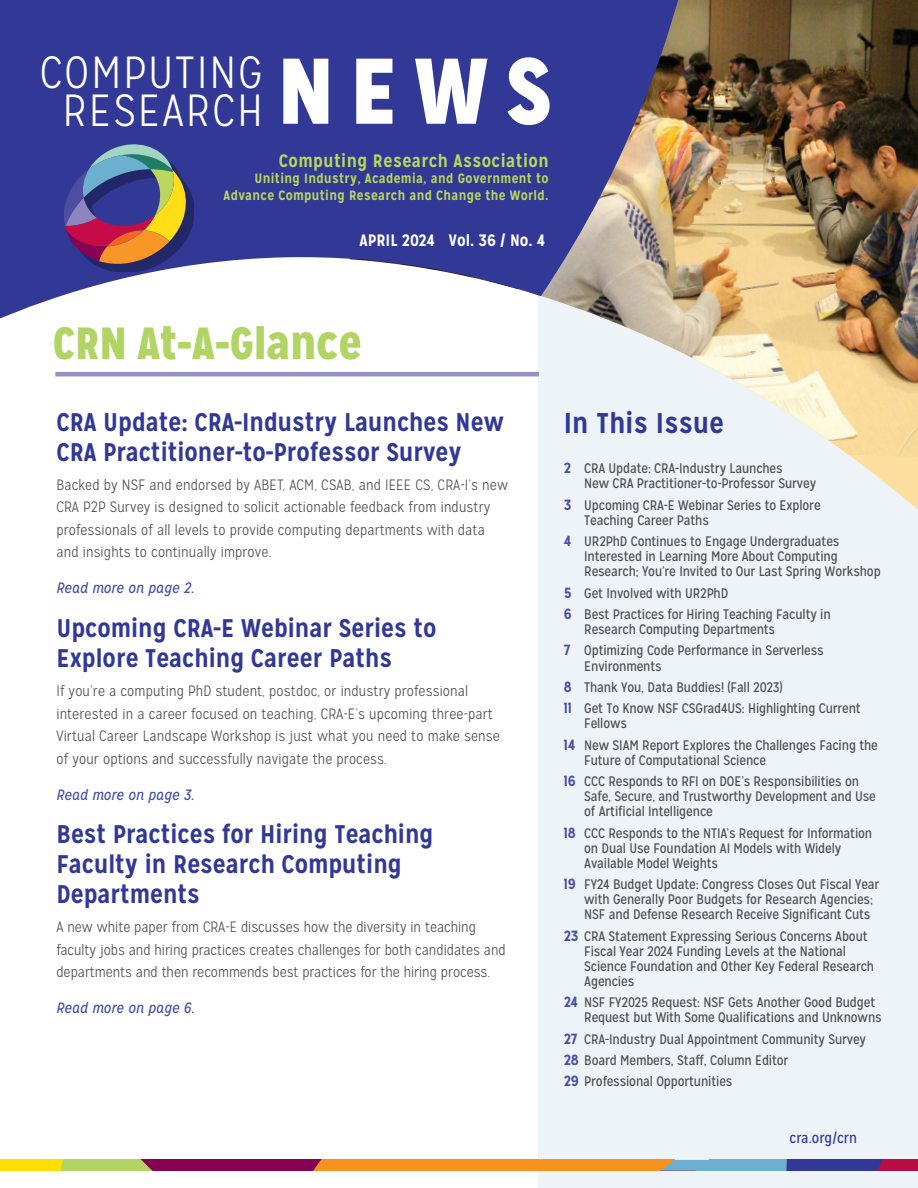
<style>
.page{position:relative;width:918px;height:1188px;background:#fff}
.page>*{position:absolute;margin:0;border:0;box-sizing:border-box;transform-origin:0 0}
.t1{font:300 45px/38.7px "Mission Gothic";letter-spacing:.05em;color:#fff}
.t2{font:900 45px "Mission Gothic";letter-spacing:.025em;color:#b2d465}
.t3{font:700 28.5px "Mission Gothic";letter-spacing:.01em;color:#313896}
.t4{font:700 25.5px/30px "Mission Gothic";color:#313896}
.t5{font:700 18px "Mission Gothic";letter-spacing:.025em;color:#bad75d}
.t6{font:700 16.5px "Mission Gothic";color:#fff}
.t7{font:300 15px/22.5px "Mission Gothic";letter-spacing:.01em;color:#4d4d4f}
.t8{font:italic 15px "Mission Gothic";letter-spacing:.01em;color:#4352a4}
.t9{font:15px "Mission Gothic";color:#313896}
.t10{font:13.8px/15.1px "Mission Gothic";letter-spacing:-.01em;color:#4d4d4f}
.t11{font:700 13.5px/16.5px "Mission Gothic";letter-spacing:.025em;color:#bad75d;text-align:right}
.s1{font-weight:900;font-size:93px}
.s2{font-weight:700;font-size:14.7px;color:#4d4ea1}
</style>
<div class="page">
<div style="left:539px;top:270px;width:379px;height:918px;background:#edf3f7"></div>
<img style="left:350px;top:0;width:568px;height:457px">
<svg style="left:0;top:0;width:682px;height:325px;fill:#313896"></svg>
<div style="left:72px;top:152px;width:122px;height:120px;background:#000;opacity:.3"></div>
<svg style="left:60px;top:139px;width:131px;height:127px"></svg>
<svg style="left:0;top:1160px;width:918px;height:11px"></svg>
<hr style="left:55px;top:372px;width:484px;height:4px;background:#9590c6">
<h1 class="t1" style="left:63px;top:53px;width:489px;text-indent:-23px">COMPUTING<br>RESEARCH <span class="s1">NEWS</span></h1>
<h3 class="t5" style="left:279px;top:149px;width:271px">Computing Research Association</h3>
<p class="t11" style="left:224px;top:170px;width:327px">Uniting Industry, Academia, and Government to<br>Advance Computing Research and Change the World.</p>
<p class="t6" style="left:359px;top:230px;width:188px">APRIL 2024 Vol. 36 / No. 4</p>
<h1 class="t2" style="left:54px;top:314px;width:309px">CRN At-A-Glance</h1>
<h3 class="t4" style="left:56px;top:407px;width:449px">CRA Update: CRA-Industry Launches New<br>CRA Practitioner-to-Professor Survey</h3>
<p class="t7" style="left:56px;top:474px;width:453px">Backed by NSF and endorsed by ABET, ACM, CSAB, and IEEE CS, CRA-I’s new CRA P2P Survey is designed to solicit actionable feedback from industry professionals of all levels to provide computing departments with data and insights to continually improve.</p>
<p class="t8" style="left:56px;top:579px;width:140px">Read more on page 2.</p>
<h3 class="t4" style="left:56px;top:613px;width:382px">Upcoming CRA-E Webinar Series to<br>Explore Teaching Career Paths</h3>
<p class="t7" style="left:56px;top:680px;width:445px">If you’re a computing PhD student, postdoc, or industry professional interested in a career focused on teaching, CRA-E’s upcoming three-part Virtual Career Landscape Workshop is just what you need to make sense of your options and successfully navigate the process.</p>
<p class="t8" style="left:56px;top:785px;width:140px">Read more on page 3.</p>
<h3 class="t4" style="left:56px;top:819px;width:379px">Best Practices for Hiring Teaching<br>Faculty in Research Computing<br>Departments</h3>
<p class="t7" style="left:56px;top:916px;width:451px">A new white paper from CRA-E discusses how the diversity in teaching faculty jobs and hiring practices creates challenges for both candidates and departments and then recommends best practices for the hiring process.</p>
<p class="t8" style="left:56px;top:999px;width:140px">Read more on page 6.</p>
<h2 class="t3" style="left:564px;top:405px;width:162px">In This Issue</h2>
<p class="t10" style="left:584px;top:461px;width:234px;text-indent:-21px"><span class="s2">2</span> CRA Update: CRA-Industry Launches<br>New CRA Practitioner-to-Professor Survey</p>
<p class="t10" style="left:584px;top:497px;width:238px;text-indent:-21px"><span class="s2">3</span> Upcoming CRA-E Webinar Series to Explore<br>Teaching Career Paths</p>
<p class="t10" style="left:584px;top:534px;width:298px;text-indent:-21px"><span class="s2">4</span> UR2PhD Continues to Engage Undergraduates<br>Interested in Learning More About Computing<br>Research; You’re Invited to Our Last Spring Workshop</p>
<p class="t10" style="left:564px;top:582px;width:269px;line-height:21.3px"><span class="s2">5</span> Get Involved with UR2PhD<br><span class="s2">6</span> Best Practices for Hiring Teaching Faculty in</p>
<p class="t10" style="left:564px;top:619px;width:261px;line-height:21.3px;text-indent:20px">Research Computing Departments<br><span class="s2">7</span> Optimizing Code Performance in Serverless</p>
<p class="t10" style="left:564px;top:655px;width:299px;line-height:21.3px;text-indent:21px">Environments<br><span class="s2">8</span> Thank You, Data Buddies! (Fall 2023)<br><span class="s2">11</span> Get To Know NSF CSGrad4US: Highlighting Current</p>
<p class="t10" style="left:564px;top:713px;width:316px;line-height:21.3px;text-indent:21px">Fellows<br><span class="s2">14</span> New SIAM Report Explores the Challenges Facing the</p>
<p class="t10" style="left:564px;top:749px;width:297px;line-height:21.3px;text-indent:21px">Future of Computational Science<br><span class="s2">16</span> CCC Responds to RFI on DOE’s Responsibilities on</p>
<p class="t10" style="left:584px;top:789px;width:293px">Safe, Secure, and Trustworthy Development and Use of Artificial Intelligence</p>
<p class="t10" style="left:584px;top:825px;width:290px;text-indent:-20px"><span class="s2">18</span> CCC Responds to the NTIA’s Request for Information on Dual Use Foundation AI Models with Widely<br>Available Model Weights</p>
<p class="t10" style="left:584px;top:877px;width:297px;text-indent:-21px"><span class="s2">19</span> FY24 Budget Update: Congress Closes Out Fiscal Year with Generally Poor Budgets for Research Agencies;<br>NSF and Defense Research Receive Significant Cuts</p>
<p class="t10" style="left:584px;top:928px;width:291px;text-indent:-21px"><span class="s2">23</span> CRA Statement Expressing Serious Concerns About Fiscal Year 2024 Funding Levels at the National Science Foundation and Other Key Federal Research Agencies</p>
<p class="t10" style="left:584px;top:995px;width:299px;text-indent:-21px"><span class="s2">24</span> NSF FY2025 Request: NSF Gets Another Good Budget<br>Request but With Some Qualifications and Unknowns</p>
<p class="t10" style="left:564px;top:1028px;width:304px;line-height:21.3px"><span class="s2">27</span> CRA-Industry Dual Appointment Community Survey<br><span class="s2">28</span> Board Members, Staff, Column Editor<br><span class="s2">29</span> Professional Opportunities</p>
<p class="t9" style="left:789px;top:1128px;width:69px">cra.org/crn</p>
</div>
